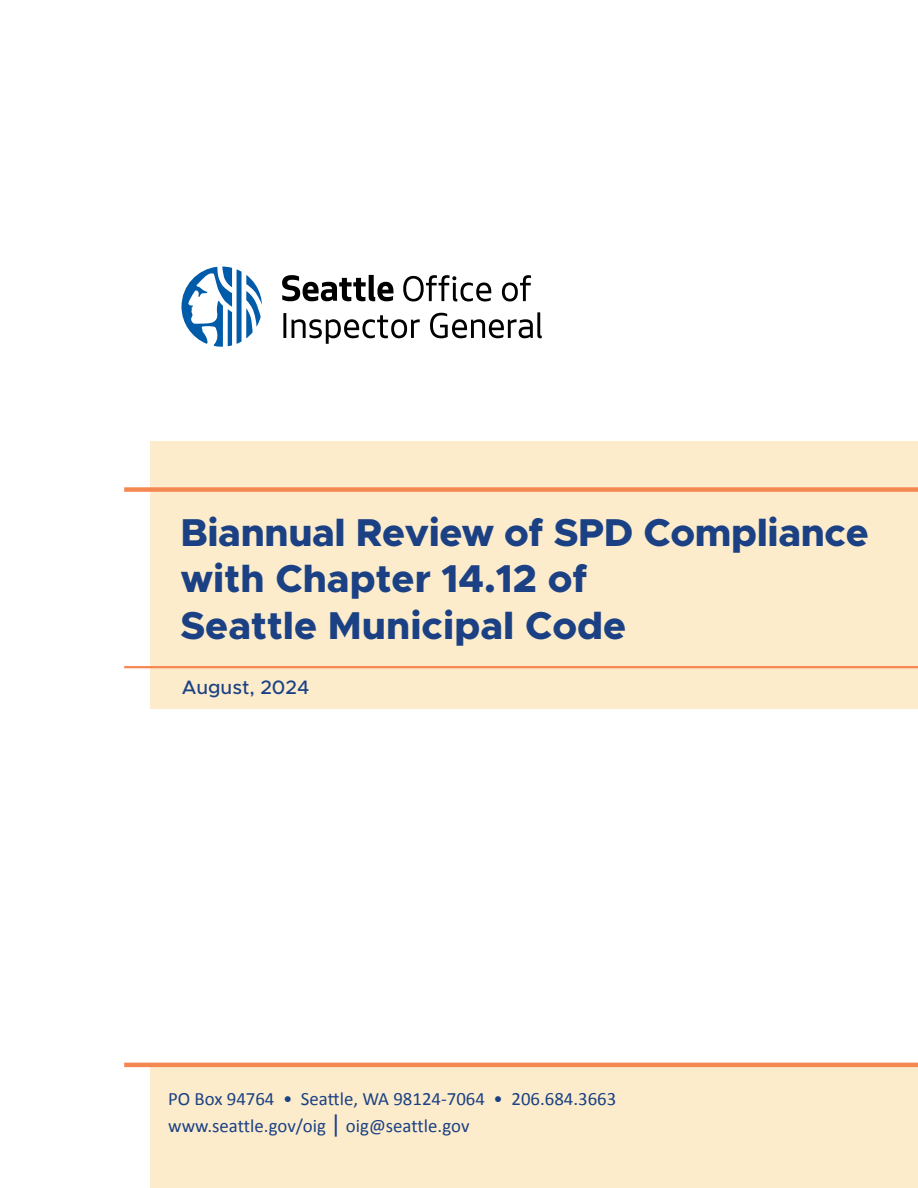
<style>
.page{position:relative;width:918px;height:1188px;background:#fff}
.page>*{position:absolute;margin:0;border:0;box-sizing:border-box;transform-origin:0 0}
.t1{font:800 39px/46.5px "Metropolis";color:#1b4184}
.t2{font:500 19.5px "Metropolis";color:#1b4184}
.t3{font:18.9px/26.7px "Calibri";color:#1b4184}
.s1{font-size:25.05px}
</style>
<div class="page">
<div style="left:150px;top:441px;width:768px;height:267px;background:#fceccb"></div>
<div style="left:150px;top:1065px;width:768px;height:123px;background:#fceccb"></div>
<svg style="left:182px;top:267px;width:80px;height:80px"></svg>
<svg style="left:282px;top:275px;width:111px;height:26px"></svg>
<svg style="left:403px;top:275px;width:128px;height:26px"></svg>
<svg style="left:283px;top:312px;width:259px;height:32px"></svg>
<div style="left:124px;top:487px;width:794px;height:5px;background:#f58751"></div>
<hr style="left:124px;top:1063px;width:794px;height:4px;background:#f58751">
<hr style="left:124px;top:666px;width:794px;height:2px;background:#f58751">
<h1 class="t1" style="left:180px;top:509px;width:690px">Biannual Review of SPD Compliance with Chapter 14.12 of<br>Seattle Municipal Code</h1>
<p class="t2" style="left:182px;top:675px;width:129px">August, 2024</p>
<p class="t3" style="left:168px;top:1085px;width:450px">PO Box 94764 • Seattle, WA 98124-7064 • 206.684.3663 www.seattle.gov/oig <span class="s1">|</span> oig@seattle.gov</p>
</div>
